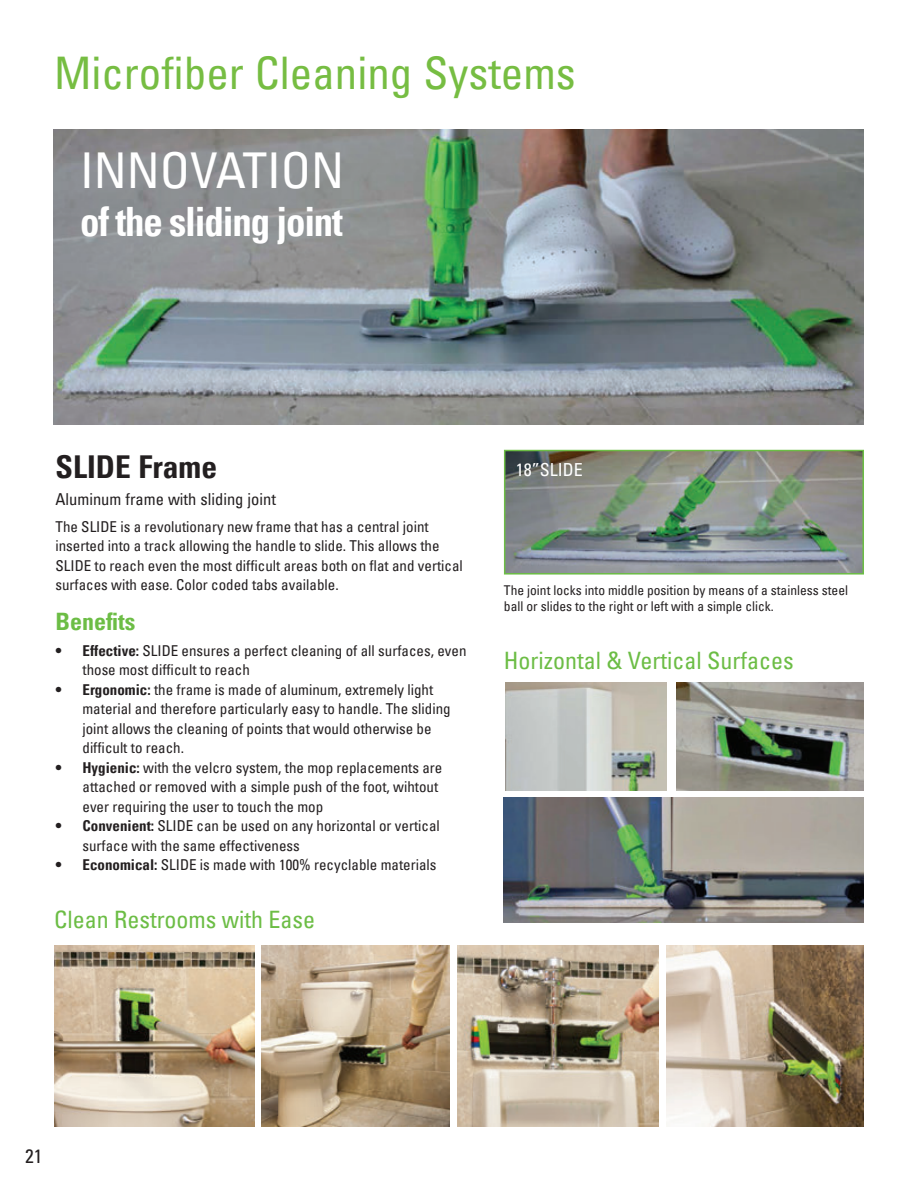
<style>
.page{position:relative;width:918px;height:1188px;background:#fff}
.page>*{position:absolute;margin:0;border:0;box-sizing:border-box;transform-origin:0 0}
.t1{font:condensed 49.5px "Univers LT Std";color:#fff}
.t2{font:condensed 45px "Univers LT Std";color:#76bd42}
.t3{font:700 condensed 40.5px "Univers LT Std";letter-spacing:-.03em;color:#fff;scale:.96 1}
.t4{font:700 condensed 31.5px "Univers LT Std";color:#231f20}
.t5{font:condensed 24px "Univers LT Std";color:#6cbd45}
.t6{font:700 condensed 24px "Univers LT Std";color:#6cbd45}
.t7{font:condensed 19.5px "Univers LT Std";color:#231f20}
.t8{font:condensed 18px "Univers LT Std";color:#fff}
.t9{font:condensed 16.5px "Univers LT Std";color:#231f20}
.t10{font:condensed 15px/19.5px "Univers LT Std";color:#231f20}
.t11{font:condensed 13.5px/16.2px "Univers LT Std";color:#231f20}
.s1{font-weight:700}
</style>
<div class="page">
<img style="left:504px;top:450px;width:360px;height:125px">
<img style="left:53px;top:129px;width:811px;height:296px">
<img style="left:505px;top:682px;width:162px;height:108px">
<img style="left:676px;top:682px;width:188px;height:108px">
<img style="left:504px;top:798px;width:360px;height:124px">
<img style="left:54px;top:945px;width:201px;height:181px">
<img style="left:262px;top:945px;width:188px;height:181px">
<img style="left:457px;top:945px;width:201px;height:181px">
<img style="left:667px;top:945px;width:197px;height:181px">
<h2 class="t2" style="left:54px;top:44px;width:523px">Microfiber Cleaning Systems</h2>
<h1 class="t1" style="left:80px;top:139px;width:266px">INNOVATION</h1>
<h3 class="t3" style="left:80px;top:197px;width:275px">of the sliding joint</h3>
<h3 class="t4" style="left:56px;top:447px;width:163px">SLIDE Frame</h3>
<p class="t9" style="left:56px;top:489px;width:222px">Aluminum frame with sliding joint</p>
<p class="t10" style="left:56px;top:516px;width:409px">The SLIDE is a revolutionary new frame that has a central joint inserted into a track allowing the handle to slide. This allows the SLIDE to reach even the most difficult areas both on flat and vertical surfaces with ease. Color coded tabs available.</p>
<h3 class="t6" style="left:56px;top:607px;width:81px">Benefits</h3>
<p class="t10" style="left:82px;top:640px;width:386px;text-indent:-27px"><span class="s1">• Effective:</span> SLIDE ensures a perfect cleaning of all surfaces, even those most difficult to reach</p>
<p class="t10" style="left:82px;top:679px;width:370px;text-indent:-27px"><span class="s1">• Ergonomic:</span> the frame is made of aluminum, extremely light material and therefore particularly easy to handle. The sliding joint allows the cleaning of points that would otherwise be difficult to reach.</p>
<p class="t10" style="left:82px;top:757px;width:361px;text-indent:-27px"><span class="s1">• Hygienic:</span> with the velcro system, the mop replacements are attached or removed with a simple push of the foot, wihtout ever requiring the user to touch the mop</p>
<p class="t10" style="left:82px;top:816px;width:359px;text-indent:-27px"><span class="s1">• Convenient:</span> SLIDE can be used on any horizontal or vertical surface with the same effectiveness</p>
<p class="t10" style="left:56px;top:855px;width:383px"><span class="s1">• Economical:</span> SLIDE is made with 100% recyclable materials</p>
<h3 class="t5" style="left:54px;top:904px;width:263px">Clean Restrooms with Ease</h3>
<p class="t8" style="left:516px;top:458px;width:68px">18”SLIDE</p>
<p class="t11" style="left:504px;top:582px;width:346px">The joint locks into middle position by means of a stainless steel ball or slides to the right or left with a simple click.</p>
<h3 class="t5" style="left:504px;top:645px;width:291px">Horizontal &amp; Vertical Surfaces</h3>
<h3 class="t7" style="left:25px;top:1143px;width:19px">21</h3>
</div>
